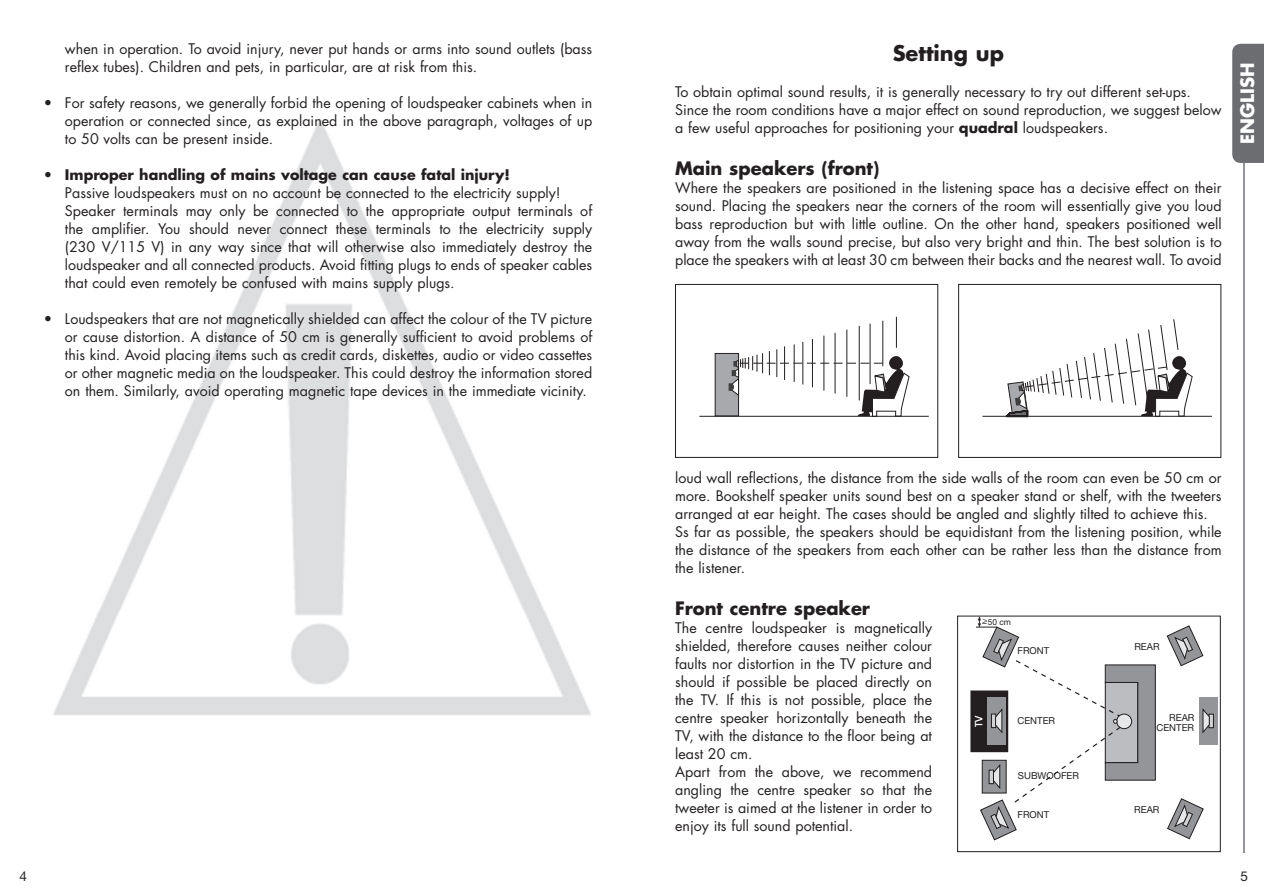
<style>
.page{position:relative;width:1264px;height:894px;background:#fff}
.page>*{position:absolute;margin:0;border:0;box-sizing:border-box;transform-origin:0 0}
.t1{font:700 21px "Futura";color:#231f20}
.t2{font:700 18px "Futura";color:#231f20}
.t3{font:700 18px "Futura";color:#fff}
.t4{font:14.25px/18px "Futura";color:#231f20}
.t5{font:13.5px "Helvetica Neue";color:#231f20}
.t6{font:800 10.8px "Rotis Sans Serif";color:#fff}
.t7{font:9.6px/9.6px "Helvetica Neue";color:#231f20;text-align:right}
.t8{font:8.4px "Helvetica Neue";color:#231f20}
.s1{font-weight:700}
</style>
<div class="page">
<hr style="left:1243px;top:162px;width:1px;height:690px;background:#939598">
<div style="left:1232px;top:44px;width:32px;height:119px;background:#6c6d70"></div>
<img style="left:53px;top:119px;width:538px;height:596px">
<div style="left:675px;top:284px;width:263px;height:173px;border:1px solid #231f20"></div>
<hr style="left:784px;top:346px;width:1px;height:34px;background:#231f20">
<hr style="left:794px;top:344px;width:1px;height:38px;background:#231f20">
<hr style="left:803px;top:341px;width:1px;height:43px;background:#231f20">
<hr style="left:812px;top:339px;width:1px;height:48px;background:#231f20">
<hr style="left:824px;top:335px;width:1px;height:55px;background:#231f20">
<hr style="left:835px;top:333px;width:1px;height:60px;background:#231f20">
<hr style="left:847px;top:329px;width:1px;height:67px;background:#231f20">
<hr style="left:859px;top:326px;width:1px;height:74px;background:#231f20">
<hr style="left:870px;top:323px;width:1px;height:61px;background:#231f20">
<hr style="left:882px;top:320px;width:1px;height:46px;background:#231f20">
<hr style="left:896px;top:317px;width:1px;height:30px;background:#231f20">
<div style="left:715px;top:353px;width:23px;height:63px;background:#a8a9ad"></div>
<div style="left:715px;top:353px;width:24px;height:63px;border:1px solid #231f20"></div>
<hr style="left:699px;top:415px;width:230px;height:1px;background:#231f20">
<svg style="left:729px;top:349px;width:180px;height:67px"></svg>
<div style="left:958px;top:284px;width:263px;height:173px;border:1px solid #231f20"></div>
<hr style="left:982px;top:415px;width:230px;height:1px;background:#231f20">
<svg style="left:1006px;top:319px;width:187px;height:98px"></svg>
<div style="left:971px;top:690px;width:37px;height:61px;background:#231f20"></div>
<div style="left:957px;top:615px;width:264px;height:236px;border:1px solid #231f20"></div>
<svg style="left:1166px;top:625px;width:38px;height:41px"></svg>
<svg style="left:1167px;top:798px;width:37px;height:41px"></svg>
<svg style="left:976px;top:616px;width:179px;height:224px"></svg>
<div style="left:1199px;top:697px;width:19px;height:47px;background:#939598"></div>
<hr style="left:1209px;top:713px;width:4px;height:14px;background:#d1d2d4">
<div style="left:1209px;top:713px;width:5px;height:14px;border:1px solid #231f20"></div>
<svg style="left:1203px;top:709px;width:7px;height:23px"></svg>
<p class="t4" style="left:65px;top:39px;width:529px">when in operation. To avoid injury, never put hands or arms into sound outlets (bass reflex tubes). Children and pets, in particular, are at risk from this.</p>
<p class="t4" style="left:65px;top:93px;width:529px;text-align:justify;text-indent:-21px">• For safety reasons, we generally forbid the opening of loudspeaker cabinets when in operation or connected since, as explained in the above paragraph, voltages of up to 50 volts can be present inside.</p>
<p class="t4" style="left:65px;top:165px;width:529px;text-indent:-21px">• <span class="s1">Improper handling of mains voltage can cause fatal injury!<br></span>Passive loudspeakers must on no account be connected to the electricity supply!<br>Speaker terminals may only be connected to the appropriate output terminals of the amplifier. You should never connect these terminals to the electricity supply (230 V/115 V) in any way since that will otherwise also immediately destroy the loudspeaker and all connected products. Avoid fitting plugs to ends of speaker cables that could even remotely be confused with mains supply plugs.</p>
<p class="t4" style="left:65px;top:309px;width:529px;text-align:justify;text-indent:-21px">• Loudspeakers that are not magnetically shielded can affect the colour of the TV picture or cause distortion. A distance of 50 cm is generally sufficient to avoid problems of this kind. Avoid placing items such as credit cards, diskettes, audio or video cassettes or other magnetic media on the loudspeaker. This could destroy the information stored on them. Similarly, avoid operating magnetic tape devices in the immediate vicinity.</p>
<p class="t5" style="left:20px;top:867px;width:9px">4</p>
<h1 class="t1" style="left:893px;top:38px;width:113px">Setting up</h1>
<p class="t4" style="left:675px;top:82px;width:548px">To obtain optimal sound results, it is generally necessary to try out different set-ups.<br>Since the room conditions have a major effect on sound reproduction, we suggest below a few useful approaches for positioning your <span class="s1">quadral</span> loudspeakers.</p>
<p class="t2" style="left:675px;top:155px;width:206px">Main speakers (front)</p>
<p class="t4" style="left:675px;top:178px;width:548px;text-align:justify">Where the speakers are positioned in the listening space has a decisive effect on their sound. Placing the speakers near the corners of the room will essentially give you loud bass reproduction but with little outline. On the other hand, speakers positioned well away from the walls sound precise, but also very bright and thin. The best solution is to place the speakers with at least 30 cm between their backs and the nearest wall. To avoid</p>
<p class="t3" style="left:1235px;top:144px;width:83px;rotate:-90deg">ENGLISH</p>
<p class="t4" style="left:675px;top:468px;width:548px">loud wall reflections, the distance from the side walls of the room can even be 50 cm or more. Bookshelf speaker units sound best on a speaker stand or shelf, with the tweeters arranged at ear height. The cases should be angled and slightly tilted to achieve this.<br>Ss far as possible, the speakers should be equidistant from the listening position, while the distance of the speakers from each other can be rather less than the distance from the listener.</p>
<p class="t2" style="left:675px;top:595px;width:196px">Front centre speaker</p>
<p class="t4" style="left:675px;top:618px;width:258px">The centre loudspeaker is magnetically shielded, therefore causes neither colour faults nor distortion in the TV picture and should if possible be placed directly on the TV. If this is not possible, place the centre speaker horizontally beneath the TV, with the distance to the floor being at least 20 cm.<br>Apart from the above, we recommend angling the centre speaker so that the tweeter is aimed at the listener in order to enjoy its full sound potential.</p>
<p class="t8" style="left:982px;top:616px;width:30px">&gt;–50 cm</p>
<p class="t7" style="left:1134px;top:641px;width:27px">REAR</p>
<p class="t7" style="left:1018px;top:645px;width:33px">FRONT</p>
<p class="t7" style="left:1156px;top:712px;width:39px">REAR<br>CENTER</p>
<p class="t6" style="left:972px;top:726px;width:13px;rotate:-90deg">TV</p>
<p class="t7" style="left:1017px;top:715px;width:39px">CENTER</p>
<p class="t7" style="left:1018px;top:770px;width:63px">SUBWOOFER</p>
<p class="t7" style="left:1134px;top:804px;width:27px">REAR</p>
<p class="t7" style="left:1017px;top:808px;width:33px">FRONT</p>
<p class="t5" style="left:1240px;top:867px;width:9px">5</p>
</div>
